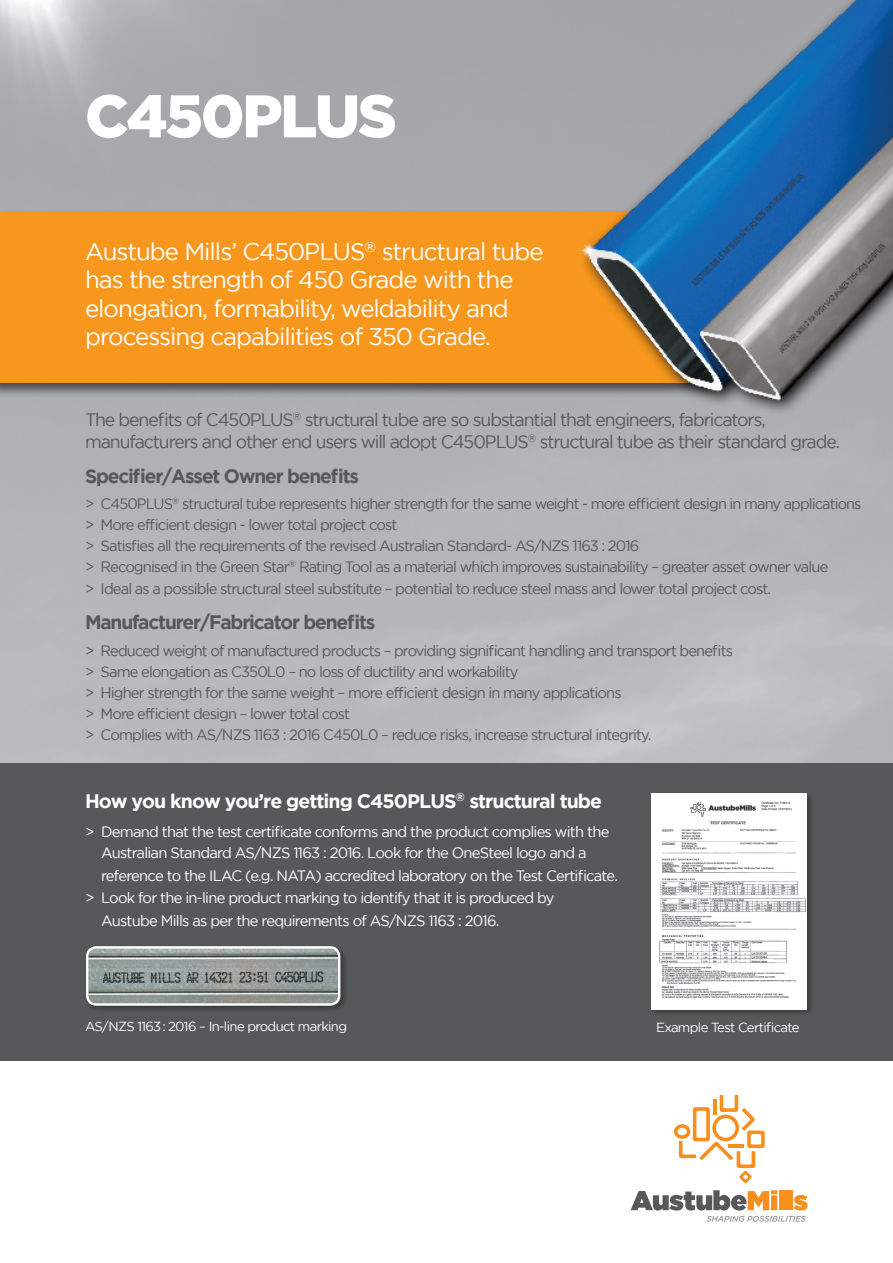
<style>
.page{position:relative;width:893px;height:1263px;background:#fff}
.page>*{position:absolute;margin:0;border:0;box-sizing:border-box;transform-origin:0 0}
.t1{font:900 60px "Gotham";letter-spacing:-.04em;color:#fff}
.t2{font:24px/28.5px "Gotham";letter-spacing:-.04em;color:#fff}
.t3{font:700 19.5px "Gotham";letter-spacing:-.06em;color:#57585a}
.t4{font:700 19.5px "Gotham";letter-spacing:-.05em;color:#fff}
.t5{font:18px/22.5px "Gotham";letter-spacing:-.06em;color:#57585a}
.t6{font:15px/21px "Gotham";letter-spacing:-.06em;color:#57585a}
.t7{font:15px/21px "Gotham";letter-spacing:-.05em;color:#fff;text-align:center}
.t8{font:13.2px "Gotham";letter-spacing:-.05em;color:#fff}
</style>
<div class="page">
<div style="left:0;top:763px;width:893px;height:298px;background:#57585a"></div>
<div style="left:0;top:210px;width:720px;height:188px;background:#231f20;opacity:.75"></div>
<div style="left:0;top:213px;width:705px;height:170px;background:#f7971d"></div>
<img style="left:472px;top:0;width:421px;height:448px">
<div style="left:84px;top:944px;width:264px;height:69px;background:#231f20;opacity:.5"></div>
<img style="left:87px;top:947px;width:252px;height:57px">
<div style="left:86px;top:946px;width:254px;height:60px;border:2px solid #fff;border-radius:9px"></div>
<div style="left:650px;top:792px;width:164px;height:225px;background:#231f20;opacity:.5"></div>
<img style="left:651px;top:793px;width:155px;height:216px">
<svg style="left:706px;top:1216px;width:100px;height:6px"></svg>
<svg style="left:631px;top:1190px;width:146px;height:20px"></svg>
<div style="left:779px;top:1190px;width:6px;height:20px;background:#f68f1e"></div>
<div style="left:787px;top:1190px;width:6px;height:20px;background:#f68f1e"></div>
<svg style="left:793px;top:1195px;width:15px;height:15px"></svg>
<svg style="left:674px;top:1095px;width:91px;height:88px"></svg>
<h1 class="t1" style="left:85px;top:81px;width:313px">C450PLUS</h1>
<h2 class="t2" style="left:85px;top:237px;width:460px">Austube Mills’ C450PLUS<sup>®</sup> structural tube has the strength of 450 Grade with the elongation, formability, weldability and processing capabilities of 350 Grade.</h2>
<p class="t5" style="left:85px;top:408px;width:756px">The benefits of C450PLUS<sup>®</sup> structural tube are so substantial that engineers, fabricators, manufacturers and other end users will adopt C450PLUS<sup>®</sup> structural tube as their standard grade.</p>
<h3 class="t3" style="left:85px;top:465px;width:275px">Specifier/Asset Owner benefits</h3>
<p class="t6" style="left:85px;top:493px;width:778px">&gt; C450PLUS<sup>®</sup> structural tube represents higher strength for the same weight - more efficient design in many applications &gt; More efficient design - lower total project cost<br>&gt; Satisfies all the requirements of the revised Australian Standard- AS/NZS 1163 : 2016<br>&gt; Recognised in the Green Star<sup>®</sup> Rating Tool as a material which improves sustainability – greater asset owner value</p>
<p class="t6" style="left:85px;top:578px;width:688px">&gt; Ideal as a possible structural steel substitute – potential to reduce steel mass and lower total project cost.</p>
<h3 class="t3" style="left:85px;top:611px;width:292px">Manufacturer/Fabricator benefits</h3>
<p class="t6" style="left:85px;top:640px;width:649px">&gt; Reduced weight of manufactured products – providing significant handling and transport benefits &gt; Same elongation as C350L0 – no loss of ductility and workability<br>&gt; Higher strength for the same weight – more efficient design in many applications<br>&gt; More efficient design – lower total cost<br>&gt; Complies with AS/NZS 1163 : 2016 C450L0 – reduce risks, increase structural integrity.</p>
<h3 class="t4" style="left:85px;top:789px;width:519px">How you know you’re getting C450PLUS<sup>®</sup> structural tube</h3>
<p class="t7" style="left:85px;top:821px;width:526px">&gt; Demand that the test certificate conforms and the product complies with the<br>Australian Standard AS/NZS 1163 : 2016. Look for the OneSteel logo and a</p>
<p class="t7" style="left:101px;top:865px;width:518px">reference to the ILAC (e.g. NATA) accredited laboratory on the Test Certificate.</p>
<p class="t7" style="left:85px;top:887px;width:471px">&gt; Look for the in-line product marking to identify that it is produced by</p>
<p class="t7" style="left:101px;top:910px;width:400px">Austube Mills as per the requirements of AS/NZS 1163 : 2016.</p>
<p class="t8" style="left:85px;top:1019px;width:264px">AS/NZS 1163 : 2016 – In-line product marking</p>
<p class="t8" style="left:656px;top:1020px;width:145px">Example Test Certificate</p>
</div>
